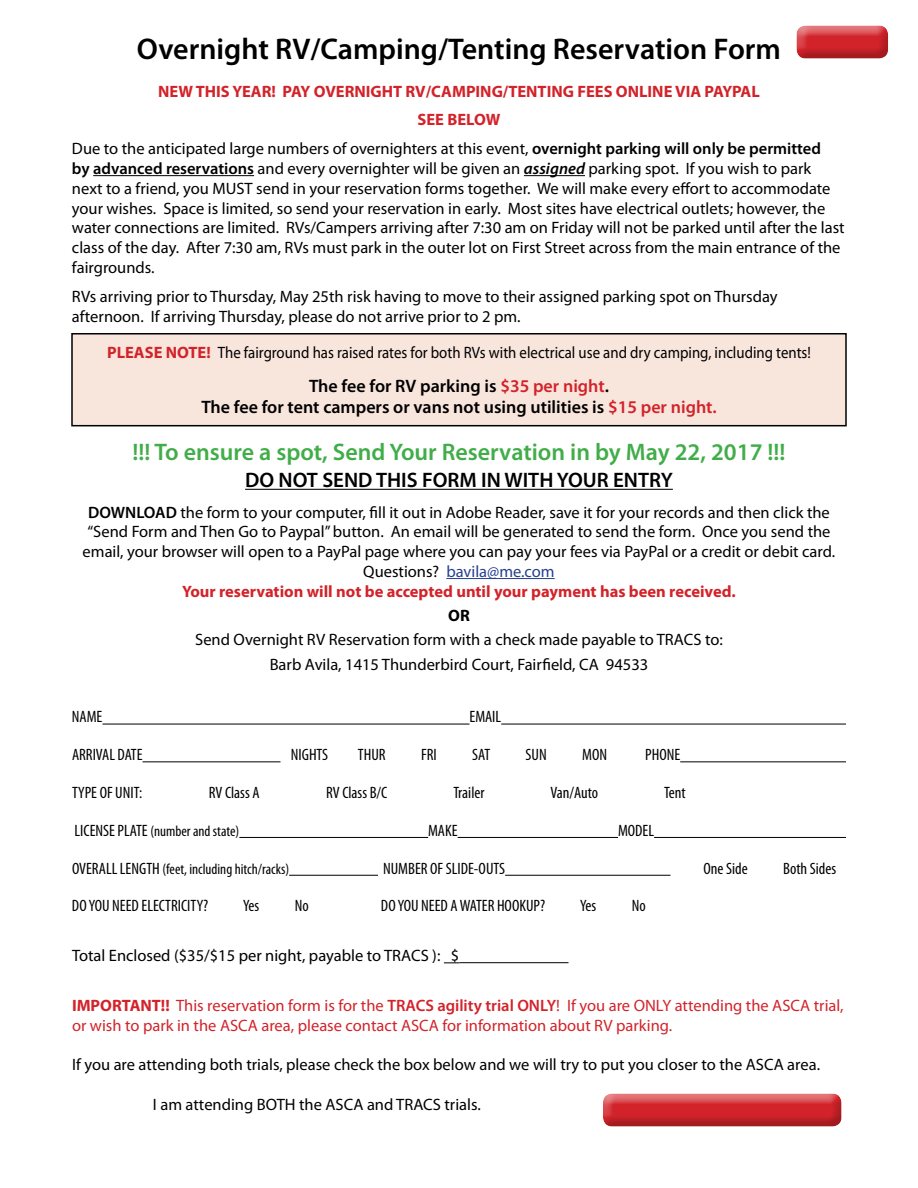
<style>
.page{position:relative;width:918px;height:1188px;background:#fff}
.page>*{position:absolute;margin:0;border:0;box-sizing:border-box;transform-origin:0 0}
.t1{font:600 30px "Myriad Pro";color:#000}
.t2{font:600 24px "Myriad Pro";color:#41ad49}
.t3{font:600 21px "Myriad Pro";color:#000}
.t4{font:600 18px/21.6px "Myriad Pro";color:#000;text-align:center}
.t5{font:16.5px/19.8px "Myriad Pro";color:#000}
.t6{font:condensed 16.5px "Myriad Pro";color:#000}
.t7{font:16.5px/19.8px "Myriad Pro";color:#d2232a}
.t8{font:16.5px "Myriad Pro";color:#000;scale:.9 1}
.t9{font:700 16.5px "Myriad Pro";color:#d2232a}
.t10{font:700 16.5px "Myriad Pro";color:#000}
.t11{font:condensed 15px "Myriad Pro";color:#000}
.s1{font-weight:600}
.s2{font-weight:600;font-style:italic}
.s3{font-weight:700;color:#d2232a}
.s4{color:#d2232a}
.s5{color:#25408f}
.s6{color:#fff}
.s7{font-size:16.5px}
.s8{font-weight:700}
</style>
<div class="page">
<div style="left:72px;top:334px;width:774px;height:92px;background:#f8e5dc"></div>
<div style="left:71px;top:333px;width:776px;height:93px;border:2px solid #000"></div>
<hr style="left:93px;top:175px;width:161px;height:1px;background:#000">
<hr style="left:524px;top:175px;width:61px;height:1px;background:#000">
<hr style="left:245px;top:489px;width:428px;height:1px;background:#000">
<hr style="left:446px;top:578px;width:109px;height:1px;background:#25408f">
<hr style="left:102px;top:724px;width:367px;height:1px;background:#000">
<hr style="left:501px;top:724px;width:345px;height:1px;background:#000">
<hr style="left:143px;top:761px;width:138px;height:1px;background:#000">
<hr style="left:680px;top:761px;width:166px;height:1px;background:#000">
<hr style="left:239px;top:837px;width:189px;height:1px;background:#000">
<hr style="left:458px;top:837px;width:160px;height:1px;background:#000">
<hr style="left:654px;top:837px;width:192px;height:1px;background:#000">
<hr style="left:289px;top:875px;width:89px;height:1px;background:#000">
<hr style="left:505px;top:875px;width:166px;height:1px;background:#000">
<svg style="left:444px;top:962px;width:15px;height:1px"></svg>
<hr style="left:459px;top:962px;width:109px;height:1px;background:#000">
<div style="left:596px;top:1090px;width:257px;height:37px;background:#000;opacity:.22"></div>
<div style="left:790px;top:22px;width:109px;height:37px;background:#000;opacity:.22"></div>
<h1 class="t1" style="left:137px;top:30px;width:646px">Overnight RV/Camping/Tenting Reservation Form</h1>
<p class="t9" style="left:158px;top:80px;width:603px">NEW THIS YEAR! PAY OVERNIGHT RV/CAMPING/TENTING FEES ONLINE VIA PAYPAL</p>
<p class="t9" style="left:418px;top:109px;width:84px">SEE BELOW</p>
<p class="t5" style="left:72px;top:138px;width:751px">Due to the anticipated large numbers of overnighters at this event, <span class="s1">overnight parking will only be permitted</span></p>
<p class="t5" style="left:72px;top:158px;width:774px"><span class="s1">by advanced reservations</span> and every overnighter will be given an <span class="s2">assigned</span> parking spot. If you wish to park next to a friend, you MUST send in your reservation forms together. We will make every effort to accommodate your wishes. Space is limited, so send your reservation in early. Most sites have electrical outlets; however, the water connections are limited. RVs/Campers arriving after 7:30 am on Friday will not be parked until after the last class of the day. After 7:30 am, RVs must park in the outer lot on First Street across from the main entrance of the fairgrounds.</p>
<p class="t5" style="left:72px;top:286px;width:707px">RVs arriving prior to Thursday, May 25th risk having to move to their assigned parking spot on Thursday afternoon. If arriving Thursday, please do not arrive prior to 2 pm.</p>
<p class="t8" style="left:107px;top:342px;width:783px"><span class="s3">PLEASE NOTE!</span> The fairground has raised rates for both RVs with electrical use and dry camping, including tents!</p>
<p class="t4" style="left:201px;top:375px;width:517px">The fee for RV parking is <span class="s4">$35 per night</span>.<br>The fee for tent campers or vans not using utilities is <span class="s4">$15 per night.</span></p>
<h2 class="t2" style="left:132px;top:437px;width:655px">!!! To ensure a spot, Send Your Reservation in by May 22, 2017 !!!</h2>
<p class="t3" style="left:245px;top:467px;width:429px">DO NOT SEND THIS FORM IN WITH YOUR ENTRY</p>
<p class="t5" style="left:83px;top:502px;width:754px;text-align:center"><span class="s1">DOWNLOAD</span> the form to your computer, fill it out in Adobe Reader, save it for your records and then click the “Send Form and Then Go to Paypal” button. An email will be generated to send the form. Once you send the email, your browser will open to a PayPal page where you can pay your fees via PayPal or a credit or debit card.<br>Questions? <span class="s5">bavila@me.com<br></span><span class="s3">Your reservation will not be accepted until your payment has been received.</span></p>
<p class="t10" style="left:448px;top:605px;width:23px">OR</p>
<p class="t5" style="left:195px;top:627px;width:529px;line-height:24.3px;text-align:center">Send Overnight RV Reservation form with a check made payable to TRACS to:<br>Barb Avila, 1415 Thunderbird Court, Fairfield, CA 94533</p>
<p class="t6" style="left:72px;top:707px;width:32px">NAME</p>
<p class="t6" style="left:470px;top:707px;width:33px">EMAIL</p>
<p class="t6" style="left:72px;top:745px;width:72px">ARRIVAL DATE</p>
<p class="t6" style="left:291px;top:745px;width:318px">NIGHTS <span class="s6">◻</span> THUR <span class="s6">◻</span> FRI <span class="s6">◻</span> SAT <span class="s6">◻</span> SUN <span class="s6">◻</span> MON</p>
<p class="t6" style="left:645px;top:745px;width:37px">PHONE</p>
<p class="t6" style="left:72px;top:783px;width:72px">TYPE OF UNIT:</p>
<p class="t6" style="left:189px;top:783px;width:72px"><span class="s6">◻</span> RV Class A</p>
<p class="t6" style="left:306px;top:783px;width:83px"><span class="s6">◻</span> RV Class B/C</p>
<p class="t6" style="left:434px;top:783px;width:52px"><span class="s6">◻</span> Trailer</p>
<p class="t6" style="left:531px;top:783px;width:68px"><span class="s6">◻</span> Van/Auto</p>
<p class="t6" style="left:645px;top:783px;width:42px"><span class="s6">◻</span> Tent</p>
<p class="t11" style="left:75px;top:822px;width:166px"><span class="s7">LICENSE PLATE</span> (number and state)</p>
<p class="t6" style="left:428px;top:820px;width:31px">MAKE</p>
<p class="t6" style="left:618px;top:820px;width:38px">MODEL</p>
<p class="t11" style="left:72px;top:860px;width:219px"><span class="s7">OVERALL LENGTH</span> (feet, including hitch/racks)</p>
<p class="t6" style="left:383px;top:858px;width:123px">NUMBER OF SLIDE-OUTS</p>
<p class="t6" style="left:683px;top:858px;width:154px"><span class="s6">◻</span> One Side <span class="s6">◻</span> Both Sides</p>
<p class="t6" style="left:72px;top:896px;width:238px">DO YOU NEED ELECTRICITY? <span class="s6">◻</span> Yes <span class="s6">◻</span> No</p>
<p class="t6" style="left:381px;top:896px;width:266px">DO YOU NEED A WATER HOOKUP? <span class="s6">◻</span> Yes <span class="s6">◻</span> No</p>
<p class="t5" style="left:72px;top:946px;width:389px">Total Enclosed ($35/$15 per night, payable to TRACS ): $</p>
<p class="t7" style="left:72px;top:995px;width:773px"><span class="s8">IMPORTANT!!</span> This reservation form is for the <span class="s1">TRACS agility trial ONLY</span>! If you are ONLY attending the ASCA trial, or wish to park in the ASCA area, please contact ASCA for information about RV parking.</p>
<p class="t5" style="left:72px;top:1055px;width:750px">If you are attending both trials, please check the box below and we will try to put you closer to the ASCA area.</p>
<p class="t5" style="left:153px;top:1094px;width:329px">I am attending BOTH the ASCA and TRACS trials.</p>
</div>
